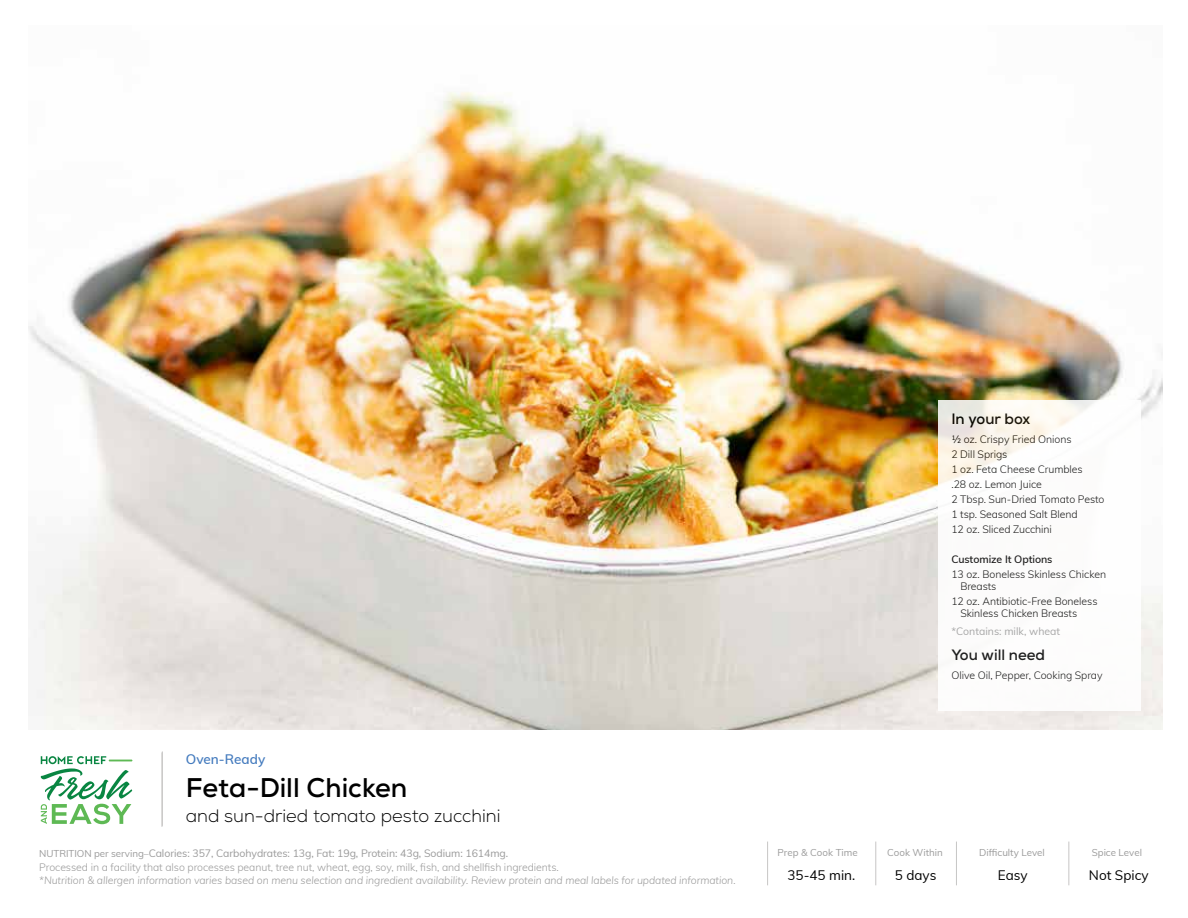
<style>
.page{position:relative;width:1188px;height:918px;background:#fff}
.page>*{position:absolute;margin:0;border:0;box-sizing:border-box;transform-origin:0 0}
.t1{font:700 27px "Nexa";color:#000}
.t2{font:300 18px "Nexa";color:#000}
.t3{font:700 15px "Nexa";color:#000}
.t4{font:13.5px "Muli";color:#000}
.t5{font:600 13.5px "Muli";color:#447bbe}
.t6{font:300 10.5px/15px "Muli";letter-spacing:-.005em;color:#000}
.t7{font:300 10.5px/13.5px "Muli";letter-spacing:-.005em;color:#9a9a9a}
.t8{font:italic 300 10.5px "Muli";letter-spacing:-.005em;color:#9a9a9a}
.t9{font:10.5px "Muli";color:#9a9a9a}
.t10{font:600 10.5px "Muli";letter-spacing:-.005em;color:#000}
.t11{font:9.75px "Muli";color:#9a9a9a}
.s1{font-weight:400;font-size:9.75px}
.s2{font-weight:400}
</style>
<div class="page">
<img style="left:29px;top:92px;width:1133px;height:638px">
<hr style="left:162px;top:752px;width:1px;height:75px;background:#c7c6c5">
<div style="left:938px;top:400px;width:203px;height:311px;background:#fff"></div>
<hr style="left:162px;top:751px;width:1px;height:75px;background:#c7c6c5">
<svg style="left:41px;top:756px;width:91px;height:68px"></svg>
<hr style="left:875px;top:842px;width:1px;height:43px;background:#c7c6c5">
<hr style="left:956px;top:842px;width:1px;height:43px;background:#c7c6c5">
<hr style="left:1068px;top:842px;width:1px;height:43px;background:#c7c6c5">
<hr style="left:767px;top:842px;width:1px;height:43px;background:#c7c6c5">
<p class="t5" style="left:186px;top:749px;width:81px">Oven-Ready</p>
<h1 class="t1" style="left:186px;top:770px;width:223px">Feta-Dill Chicken</h1>
<h2 class="t2" style="left:186px;top:805px;width:316px">and sun-dried tomato pesto zucchini</h2>
<p class="t7" style="left:39px;top:846px;width:521px"><span class="s1">NUTRITION per serving–</span><span class="s2">Calories: 357, Carbohydrates: 13g, Fat: 19g, Protein: 43g, Sodium: 1614mg.<br></span>Processed in a facility that also processes peanut, tree nut, wheat, egg, soy, milk, fish, and shellfish ingredients.</p>
<p class="t8" style="left:39px;top:873px;width:698px">*Nutrition &amp; allergen information varies based on menu selection and ingredient availability. Review protein and meal labels for updated information.</p>
<h3 class="t3" style="left:951px;top:410px;width:80px">In your box</h3>
<p class="t6" style="left:951px;top:431px;width:155px">½ oz. Crispy Fried Onions<br>2 Dill Sprigs<br>1 oz. Feta Cheese Crumbles<br>.28 oz. Lemon Juice<br>2 Tbsp. Sun-Dried Tomato Pesto<br>1 tsp. Seasoned Salt Blend<br>12 oz. Sliced Zucchini</p>
<p class="t10" style="left:951px;top:552px;width:103px">Customize It Options</p>
<p class="t6" style="left:960px;top:568px;width:147px;line-height:12px;text-indent:-9px">13 oz. Boneless Skinless Chicken<br>Breasts</p>
<p class="t6" style="left:960px;top:595px;width:139px;line-height:12px;text-indent:-9px">12 oz. Antibiotic-Free Boneless<br>Skinless Chicken Breasts</p>
<p class="t9" style="left:951px;top:624px;width:110px">*Contains: milk, wheat</p>
<h3 class="t3" style="left:951px;top:645px;width:95px">You will need</h3>
<p class="t6" style="left:951px;top:667px;width:153px">Olive Oil, Pepper, Cooking Spray</p>
<p class="t11" style="left:778px;top:845px;width:82px">Prep &amp; Cook Time</p>
<p class="t11" style="left:887px;top:845px;width:57px">Cook Within</p>
<p class="t11" style="left:979px;top:845px;width:67px">Difficulty Level</p>
<p class="t11" style="left:1092px;top:845px;width:52px">Spice Level</p>
<p class="t4" style="left:787px;top:865px;width:69px">35-45 min.</p>
<p class="t4" style="left:895px;top:865px;width:43px">5 days</p>
<p class="t4" style="left:998px;top:865px;width:31px">Easy</p>
<p class="t4" style="left:1089px;top:865px;width:61px">Not Spicy</p>
</div>
